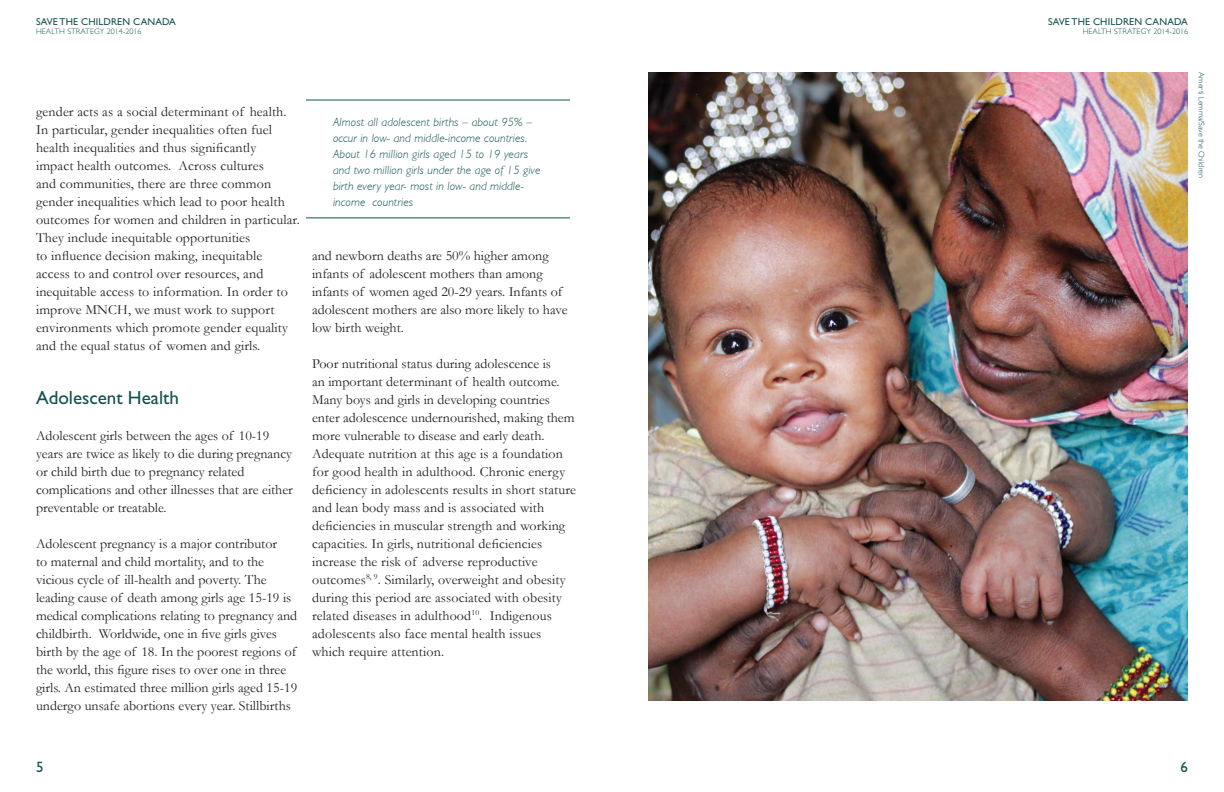
<style>
.page{position:relative;width:1224px;height:792px;background:#fff}
.page>*{position:absolute;margin:0;border:0;box-sizing:border-box;transform-origin:0 0}
.t1{font:19px "Gill Sans";color:#125250}
.t2{font:15px "Gill Sans";color:#125250}
.t3{font:14px/18px "Garamond";letter-spacing:.01em;color:#231f20}
.t4{font:italic 300 12px/16px "Gill Sans";letter-spacing:.01em;color:#125250}
.t5{font:10px "Gill Sans";letter-spacing:.015em;color:#125250}
.t6{font:300 8px "Gill Sans";color:#125250}
</style>
<div class="page">
<hr style="left:306px;top:100px;width:264px;height:1px;background:#125250">
<hr style="left:306px;top:218px;width:264px;height:1px;background:#125250">
<img style="left:648px;top:72px;width:540px;height:628px">
<p class="t5" style="left:36px;top:15px;width:141px">SAVE THE CHILDREN CANADA</p>
<p class="t6" style="left:36px;top:27px;width:107px">HEALTH STRATEGY 2014-2016</p>
<p class="t3" style="left:36px;top:102px;width:265px">gender acts as a social determinant of health.<br>In particular, gender inequalities often fuel health inequalities and thus significantly<br>impact health outcomes. Across cultures<br>and communities, there are three common gender inequalities which lead to poor health outcomes for women and children in particular.<br>They include inequitable opportunities<br>to influence decision making, inequitable<br>access to and control over resources, and inequitable access to information. In order to improve MNCH, we must work to support environments which promote gender equality and the equal status of women and girls.</p>
<p class="t1" style="left:36px;top:386px;width:145px">Adolescent Health</p>
<p class="t3" style="left:36px;top:426px;width:258px">Adolescent girls between the ages of 10-19 years are twice as likely to die during pregnancy or child birth due to pregnancy related complications and other illnesses that are either preventable or treatable.</p>
<p class="t3" style="left:36px;top:534px;width:263px">Adolescent pregnancy is a major contributor<br>to maternal and child mortality, and to the vicious cycle of ill-health and poverty. The leading cause of death among girls age 15-19 is medical complications relating to pregnancy and childbirth. Worldwide, one in five girls gives birth by the age of 18. In the poorest regions of the world, this figure rises to over one in three girls. An estimated three million girls aged 15-19 undergo unsafe abortions every year. Stillbirths</p>
<p class="t4" style="left:333px;top:114px;width:209px">Almost all adolescent births – about 95% – occur in low- and middle-income countries.<br>About 16 million girls aged 15 to 19 years and two million girls under the age of 15 give birth every year- most in low- and middle&shy;income countries</p>
<p class="t3" style="left:312px;top:246px;width:257px">and newborn deaths are 50% higher among infants of adolescent mothers than among infants of women aged 20-29 years. Infants of adolescent mothers are also more likely to have low birth weight.</p>
<p class="t3" style="left:312px;top:354px;width:264px">Poor nutritional status during adolescence is<br>an important determinant of health outcome.<br>Many boys and girls in developing countries enter adolescence undernourished, making them more vulnerable to disease and early death.</p>
<p class="t3" style="left:312px;top:444px;width:265px">Adequate nutrition at this age is a foundation for good health in adulthood. Chronic energy deficiency in adolescents results in short stature and lean body mass and is associated with deficiencies in muscular strength and working capacities. In girls, nutritional deficiencies increase the risk of adverse reproductive outcomes<sup>8,</sup> <sup>9</sup>. Similarly, overweight and obesity during this period are associated with obesity related diseases in adulthood<sup>10</sup>. Indigenous adolescents also face mental health issues which require attention.</p>
<p class="t5" style="left:1048px;top:15px;width:141px">SAVE THE CHILDREN CANADA</p>
<p class="t6" style="left:1083px;top:27px;width:107px">HEALTH STRATEGY 2014-2016</p>
<p class="t6" style="left:1206px;top:72px;width:107px;rotate:90deg">Amerti Lemma/Save the Children</p>
<p class="t2" style="left:36px;top:758px;width:9px">5</p>
<p class="t2" style="left:1180px;top:758px;width:9px">6</p>
</div>
